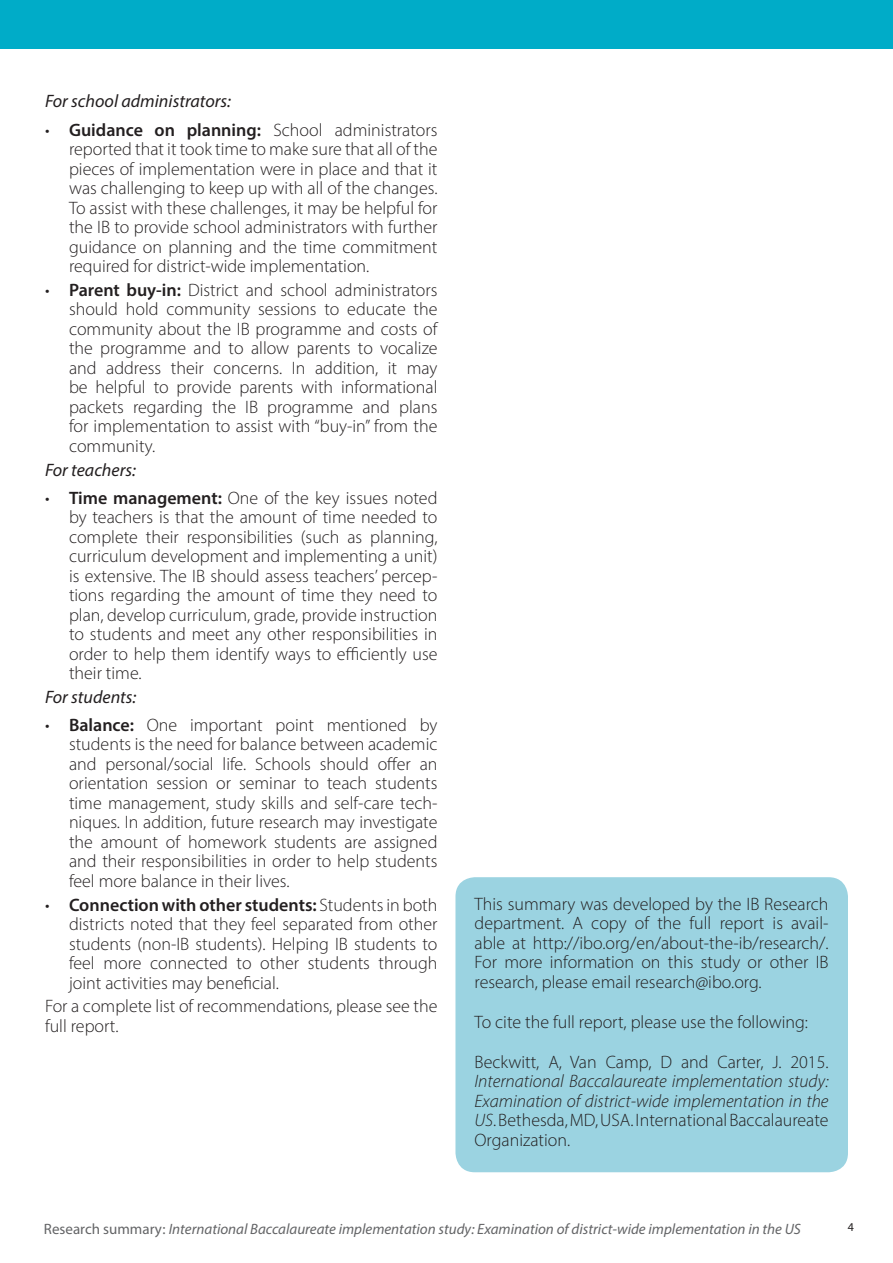
<style>
.page{position:relative;width:893px;height:1263px;background:#fff}
.page>*{position:absolute;margin:0;border:0;box-sizing:border-box;transform-origin:0 0}
.Citation_box{font:300 18px/19.5px "Myriad Pro";color:#231f20;text-align:justify}
.Main_body{font:300 18px/19.5px "Myriad Pro";color:#231f20}
.Sub_sub_heading{font:italic 18px "Myriad Pro";color:#231f20}
.t1{font:italic 15px "Myriad Pro";color:#636466}
.t2{font:12px "Myriad Pro";color:#231f20}
.s1{font-weight:600}
.s2{font-style:italic}
.s3{font-style:normal}
</style>
<div class="page">
<div style="left:0;top:0;width:893px;height:48px;background:#00acc8"></div>
<div style="left:455px;top:877px;width:393px;height:295px;background:#9bd3e1;border-radius:19px"></div>
<p class="Sub_sub_heading" style="left:45px;top:90px;width:188px">For school administrators:</p>
<p class="Citation_box" style="left:69px;top:120px;width:370px;text-indent:-24px">• <span class="s1">Guidance on planning:</span> School administrators reported that it took time to make sure that all of the pieces of implementation were in place and that it was challenging to keep up with all of the changes.<br>To assist with these challenges, it may be helpful for the IB to provide school administrators with further guidance on planning and the time commitment required for district-wide implementation.</p>
<p class="Citation_box" style="left:69px;top:280px;width:370px;text-indent:-24px">• <span class="s1">Parent buy-in:</span> District and school administrators should hold community sessions to educate the community about the IB programme and costs of the programme and to allow parents to vocalize and address their concerns. In addition, it may be helpful to provide parents with informational packets regarding the IB programme and plans for implementation to assist with “buy-in” from the community.</p>
<p class="Sub_sub_heading" style="left:45px;top:458px;width:92px">For teachers:</p>
<p class="Citation_box" style="left:69px;top:488px;width:370px;text-indent:-24px">• <span class="s1">Time management:</span> One of the key issues noted by teachers is that the amount of time needed to complete their responsibilities (such as planning, curriculum development and implementing a unit) is extensive. The IB should assess teachers’ percep&shy;tions regarding the amount of time they need to plan, develop curriculum, grade, provide instruction to students and meet any other responsibilities in order to help them identify ways to efficiently use their time.</p>
<p class="Sub_sub_heading" style="left:45px;top:686px;width:93px">For students:</p>
<p class="Citation_box" style="left:69px;top:715px;width:370px;text-indent:-24px">• <span class="s1">Balance:</span> One important point mentioned by students is the need for balance between academic and personal/social life. Schools should offer an orientation session or seminar to teach students time management, study skills and self-care tech&shy;niques. In addition, future research may investigate the amount of homework students are assigned and their responsibilities in order to help students feel more balance in their lives.</p>
<p class="Citation_box" style="left:69px;top:895px;width:370px;text-indent:-24px">• <span class="s1">Connection with other students:</span> Students in both districts noted that they feel separated from other students (non-IB students). Helping IB students to feel more connected to other students through joint activities may beneficial.</p>
<p class="Main_body" style="left:45px;top:996px;width:394px">For a complete list of recommendations, please see the full report.</p>
<p class="Citation_box" style="left:475px;top:894px;width:356px">This summary was developed by the IB Research department. A copy of the full report is avail&shy;able at http://ibo.org/en/about-the-ib/research/.<br>For more information on this study or other IB research, please email research@ibo.org.</p>
<p class="Citation_box" style="left:475px;top:1012px;width:335px">To cite the full report, please use the following:</p>
<p class="Citation_box" style="left:475px;top:1052px;width:356px">Beckwitt, A, Van Camp, D and Carter, J. 2015.<br><span class="s2">International Baccalaureate implementation study:<br>Examination of district-wide implementation in the US</span>. Bethesda, MD, USA. International Baccalaureate Organization.</p>
<p class="t1" style="left:44px;top:1219px;width:758px"><span class="s3">Research summary:</span> International Baccalaureate implementation study: Examination of district-wide implementation in the US</p>
<p class="t2" style="left:848px;top:1220px;width:8px">4</p>
</div>
